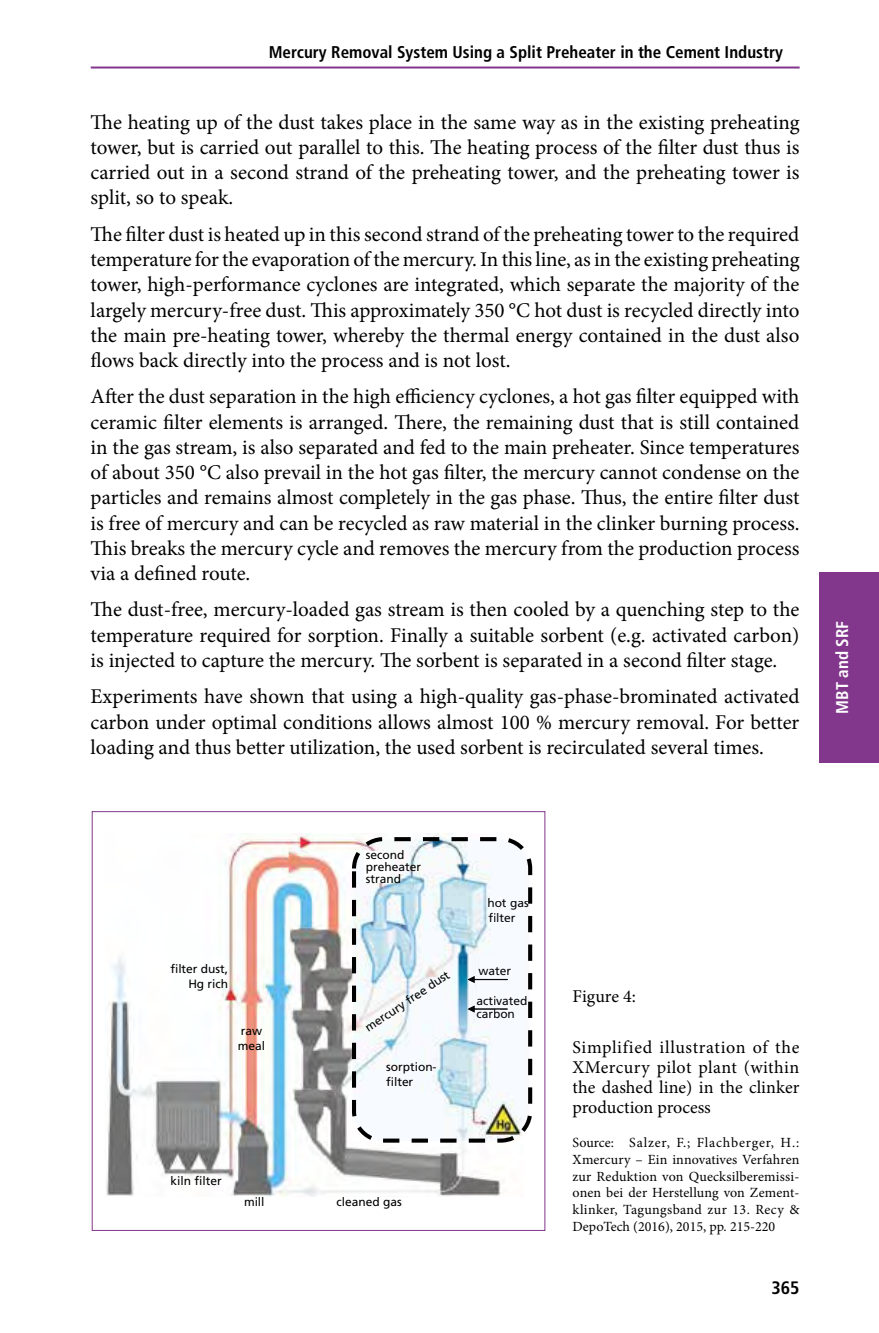
<style>
.page{position:relative;width:879px;height:1333px;background:#fff}
.page>*{position:absolute;margin:0;border:0;box-sizing:border-box;transform-origin:0 0}
.t1{font:21px/25.2px "Minion Pro";color:#000;text-align:justify}
.t2{font:18px/20px "Minion Pro";color:#000;text-align:justify}
.t3{font:700 condensed 18px "Frutiger";color:#000}
.t4{font:700 condensed 17px "Frutiger";color:#000}
.t5{font:700 condensed 17px "Frutiger";color:#fff}
.t6{font:14px/16.8px "Minion Pro";letter-spacing:.02em;color:#000;text-align:justify}
.t7{font:12px/14.4px "Frutiger";color:#000}
.t8{font:12px/12px "Frutiger";color:#010202}
.t9{font:12px/14.2px "Frutiger";color:#050708}
.s1{color:#050709}
</style>
<div class="page">
<hr style="left:91px;top:66px;width:708px;height:2px;background:#82368c">
<div style="left:819px;top:572px;width:60px;height:190px;background:#82368c"></div>
<img style="left:106px;top:833px;width:401px;height:363px">
<svg style="left:352px;top:837px;width:180px;height:305px"></svg>
<div style="left:364px;top:851px;width:26px;height:32px;background:#fff"></div>
<p class="t4" style="left:269px;top:42px;width:516px">Mercury Removal System Using a Split Preheater in the Cement Industry</p>
<p class="t1" style="left:91px;top:109px;width:710px">The heating up of the dust takes place in the same way as in the existing preheating tower, but is carried out parallel to this. The heating process of the filter dust thus is carried out in a second strand of the preheating tower, and the preheating tower is split, so to speak.</p>
<p class="t1" style="left:91px;top:222px;width:710px">The filter dust is heated up in this second strand of the preheating tower to the required temperature for the evaporation of the mercury. In this line, as in the existing preheating tower, high-performance cyclones are integrated, which separate the majority of the largely mercury-free dust. This approximately 350 °C hot dust is recycled directly into the main pre-heating tower, whereby the thermal energy contained in the dust also flows back directly into the process and is not lost.</p>
<p class="t1" style="left:91px;top:384px;width:710px">After the dust separation in the high efficiency cyclones, a hot gas filter equipped with ceramic filter elements is arranged. There, the remaining dust that is still contained in the gas stream, is also separated and fed to the main preheater. Since temperatures of about 350 °C also prevail in the hot gas filter, the mercury cannot condense on the particles and remains almost completely in the gas phase. Thus, the entire filter dust is free of mercury and can be recycled as raw material in the clinker burning process.<br>This breaks the mercury cycle and removes the mercury from the production process via a defined route.</p>
<p class="t1" style="left:91px;top:597px;width:710px">The dust-free, mercury-loaded gas stream is then cooled by a quenching step to the temperature required for sorption. Finally a suitable sorbent (e.g. activated carbon) is injected to capture the mercury. The sorbent is separated in a second filter stage.</p>
<p class="t1" style="left:91px;top:684px;width:710px">Experiments have shown that using a high-quality gas-phase-brominated activated carbon under optimal conditions allows almost 100 % mercury removal. For better loading and thus better utilization, the used sorbent is recirculated several times.</p>
<p class="t5" style="left:832px;top:713px;width:94px;rotate:-90deg">MBT and SRF</p>
<p class="t7" style="left:170px;top:961px;width:59px;text-align:right">filter dust,<br>Hg rich</p>
<p class="t7" style="left:238px;top:1023px;width:29px">raw meal</p>
<p class="t7" style="left:171px;top:1173px;width:53px">kiln filter</p>
<p class="t7" style="left:244px;top:1194px;width:22px">mill</p>
<p class="t8" style="left:366px;top:848px;width:57px">second preheater strand</p>
<p class="t8" style="left:363px;top:1023px;width:100px;rotate:-34deg">mercury free dust</p>
<p class="t7" style="left:386px;top:1059px;width:52px">sorption&shy;filter</p>
<p class="t9" style="left:487px;top:895px;width:43px">hot ga<span class="s1">s </span>filter</p>
<p class="t9" style="left:478px;top:963px;width:34px">water</p>
<p class="t9" style="left:476px;top:994px;width:53px;line-height:13px">activate<span class="s1">d </span>carbon</p>
<p class="t7" style="left:336px;top:1194px;width:67px">cleaned gas</p>
<p class="t2" style="left:572px;top:986px;width:65px">Figure 4:</p>
<p class="t2" style="left:572px;top:1037px;width:228px">Simplified illustration of the XMercury pilot plant (within the dashed line) in the clinker production process</p>
<p class="t6" style="left:572px;top:1133px;width:228px">Source: Salzer, F.; Flachberger, H.:<br>Xmercury – Ein innovatives Verfahren zur Reduktion von Quecksilberemissi&shy;onen bei der Herstellung von Zement&shy;klinker, Tagungsband zur 13. Recy &amp; DepoTech (2016), 2015, pp. 215-220</p>
<p class="t3" style="left:771px;top:1276px;width:30px">365</p>
</div>
